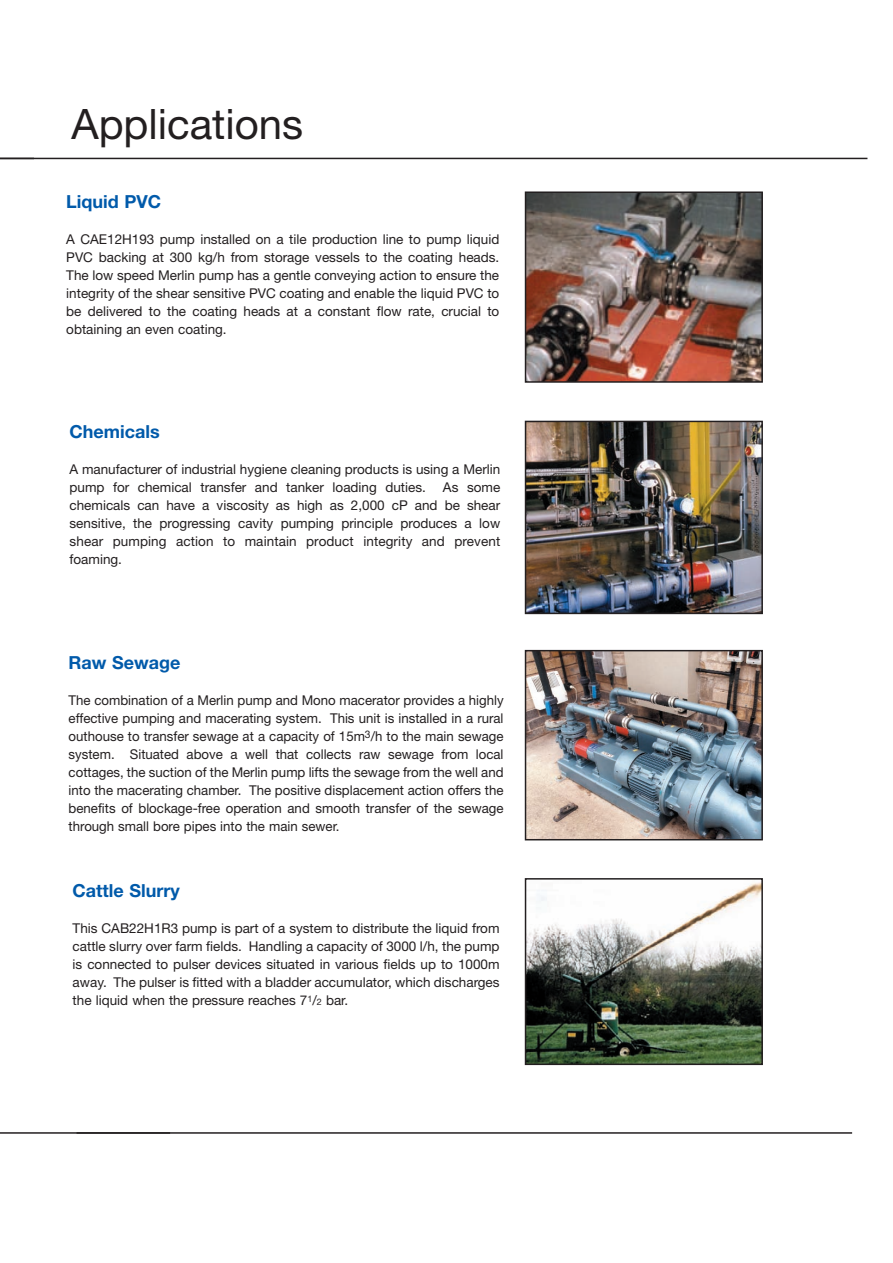
<style>
.page{position:relative;width:893px;height:1263px;background:#fff}
.page>*{position:absolute;margin:0;border:0;box-sizing:border-box;transform-origin:0 0}
.t1{font:42px "Helvetica Neue";color:#231f20}
.t2{font:700 18px "Helvetica Neue";color:#015aaa}
.t3{font:13.5px/18px "Helvetica Neue";color:#231f20;text-align:justify}
.s1{font-size:9px}
</style>
<div class="page">
<img style="left:0;top:157px;width:868px;height:977px">
<h1 class="t1" style="left:71px;top:109px;width:233px">Applications</h1>
<h2 class="t2" style="left:66px;top:195px;width:96px">Liquid PVC</h2>
<p class="t3" style="left:66px;top:231px;width:435px">A CAE12H193 pump installed on a tile production line to pump liquid PVC backing at 300 kg/h from storage vessels to the coating heads.<br>The low speed Merlin pump has a gentle conveying action to ensure the integrity of the shear sensitive PVC coating and enable the liquid PVC to be delivered to the coating heads at a constant flow rate, crucial to obtaining an even coating.</p>
<h2 class="t2" style="left:70px;top:425px;width:92px">Chemicals</h2>
<p class="t3" style="left:70px;top:462px;width:432px">A manufacturer of industrial hygiene cleaning products is using a Merlin pump for chemical transfer and tanker loading duties.</p>
<p class="t3" style="left:70px;top:480px;width:432px;text-indent:373px">As some chemicals can have a viscosity as high as 2,000 cP and be shear sensitive, the progressing cavity pumping principle produces a low shear pumping action to maintain product integrity and prevent foaming.</p>
<h2 class="t2" style="left:69px;top:656px;width:113px">Raw Sewage</h2>
<p class="t3" style="left:69px;top:693px;width:437px">The combination of a Merlin pump and Mono macerator provides a highly effective pumping and macerating system. This unit is installed in a rural outhouse to transfer sewage at a capacity of 15m<sup>3</sup>/h to the main sewage system. Situated above a well that collects raw sewage from local cottages, the suction of the Merlin pump lifts the sewage from the well and into the macerating chamber. The positive displacement action offers the benefits of blockage-free operation and smooth transfer of the sewage through small bore pipes into the main sewer.</p>
<h2 class="t2" style="left:73px;top:884px;width:109px">Cattle Slurry</h2>
<p class="t3" style="left:73px;top:920px;width:428px">This CAB22H1R3 pump is part of a system to distribute the liquid from cattle slurry over farm fields. Handling a capacity of 3000 l/h, the pump is connected to pulser devices situated in various fields up to 1000m away. The pulser is fitted with a bladder accumulator, which discharges the liquid when the pressure reaches 7<sup>1</sup>/<span class="s1">2</span> bar.</p>
</div>
